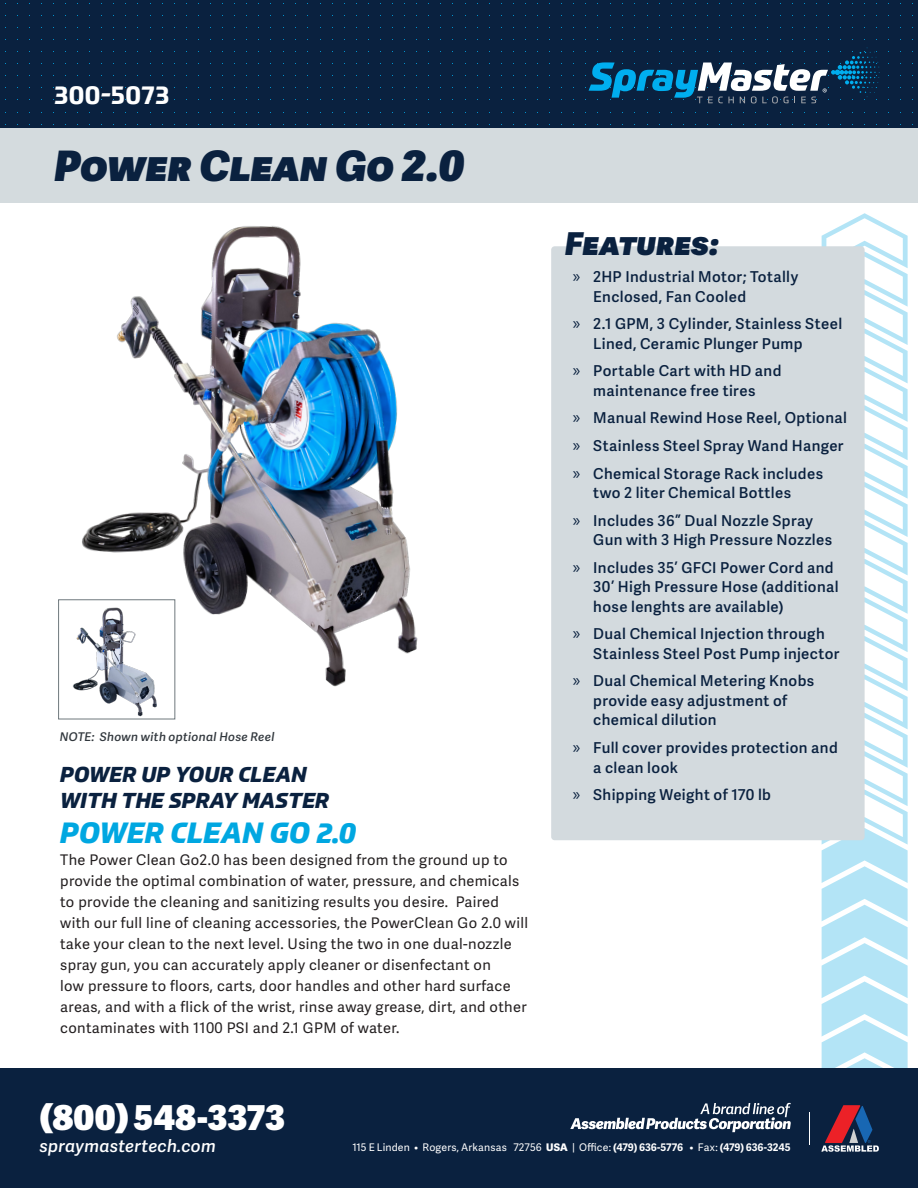
<style>
.page{position:relative;width:918px;height:1188px;background:#fff}
.page>*{position:absolute;margin:0;border:0;box-sizing:border-box;transform-origin:0 0}
.t1{font:italic 800 42px "Adelle Sans";color:#0a213f}
.t2{font:800 34.35px "Adelle Sans";letter-spacing:.005em;color:#fff}
.t3{font:italic 800 31.5px "Adelle Sans";letter-spacing:.01em;color:#0a213f}
.t4{font:italic 800 28.5px "Prometo";letter-spacing:.01em;color:#00a7e1}
.t5{font:700 25.5px "Prometo";letter-spacing:.015em;color:#fff}
.t6{font:italic 800 21px/25.5px "Prometo";letter-spacing:.01em;color:#0a213f}
.t7{font:italic 600 17.1px "Adelle Sans";letter-spacing:.01em;color:#fff}
.t8{font:600 15px/19.5px "Adelle Sans";letter-spacing:.025em;color:#0a213f}
.t9{font:14.7px/21px "Adelle Sans";letter-spacing:.025em;color:#231f20}
.t10{font:italic 600 12px "Adelle Sans";letter-spacing:.025em;color:#31373d}
.t11{font:10.5px "Adelle Sans";letter-spacing:.015em;color:#fff}
.s1{font-family:"Myriad Pro";font-weight:400;font-size:18px}
.s2{font-weight:800}
.s3{font-weight:700}
</style>
<div class="page">
<div style="left:1px;top:1069px;width:917px;height:119px;background:#0a213f"></div>
<div style="left:1px;top:127px;width:917px;height:75px;background:#d4dbde"></div>
<div style="left:1px;top:0;width:917px;height:127px;background:#0a213f"></div>
<svg style="left:585px;top:62px;width:143px;height:41px"></svg>
<svg style="left:852px;top:48px;width:28px;height:52px"></svg>
<svg style="left:728px;top:60px;width:127px;height:43px"></svg>
<svg style="left:570px;top:1118px;width:91px;height:11px"></svg>
<svg style="left:661px;top:1103px;width:95px;height:29px"></svg>
<svg style="left:756px;top:1103px;width:35px;height:26px"></svg>
<svg style="left:821px;top:213px;width:87px;height:939px"></svg>
<hr style="left:809px;top:1112px;width:1px;height:33px;background:#fff">
<div style="left:551px;top:246px;width:314px;height:594px;background:#d3dade;border-radius:4px"></div>
<img style="left:82px;top:226px;width:336px;height:478px">
<img style="left:73px;top:601px;width:100px;height:116px">
<div style="left:58px;top:599px;width:117px;height:120px;border:1px solid #6f787d"></div>
<p class="t5" style="left:55px;top:79px;width:116px">300-5073</p>
<p class="t1" style="left:55px;top:139px;width:412px">Power Clean Go 2.0</p>
<p class="t10" style="left:60px;top:728px;width:216px">NOTE: Shown with optional Hose Reel</p>
<p class="t6" style="left:60px;top:762px;width:270px">POWER UP YOUR CLEAN<br>WITH THE SPRAY MASTER</p>
<p class="t4" style="left:60px;top:815px;width:298px">POWER CLEAN GO 2.0</p>
<p class="t9" style="left:60px;top:850px;width:469px">The Power Clean Go2.0 has been designed from the ground up to provide the optimal combination of water, pressure, and chemicals to provide the cleaning and sanitizing results you desire. Paired with our full line of cleaning accessories, the PowerClean Go 2.0 will take your clean to the next level. Using the two in one dual-nozzle spray gun, you can accurately apply cleaner or disenfectant on<br>low pressure to floors, carts, door handles and other hard surface areas, and with a flick of the wrist, rinse away grease, dirt, and other contaminates with 1100 PSI and 2.1 GPM of water.</p>
<p class="t2" style="left:40px;top:1095px;width:247px">(800) 548-3373</p>
<p class="t3" style="left:565px;top:223px;width:156px">Features:</p>
<p class="t8" style="left:593px;top:266px;width:206px;text-indent:-20px"><span class="s1">»</span> 2HP Industrial Motor; Totally<br>Enclosed, Fan Cooled</p>
<p class="t8" style="left:593px;top:313px;width:250px;text-indent:-20px"><span class="s1">»</span> 2.1 GPM, 3 Cylinder, Stainless Steel<br>Lined, Ceramic Plunger Pump</p>
<p class="t8" style="left:573px;top:361px;width:210px;text-align:center"><span class="s1">»</span> Portable Cart with HD and maintenance free tires</p>
<p class="t8" style="left:573px;top:408px;width:276px"><span class="s1">»</span> Manual Rewind Hose Reel, Optional</p>
<p class="t8" style="left:573px;top:435px;width:272px"><span class="s1">»</span> Stainless Steel Spray Wand Hanger</p>
<p class="t8" style="left:593px;top:463px;width:231px;text-indent:-20px"><span class="s1">»</span> Chemical Storage Rack includes two 2 liter Chemical Bottles</p>
<p class="t8" style="left:593px;top:510px;width:241px;text-indent:-20px"><span class="s1">»</span> Includes 36” Dual Nozzle Spray<br>Gun with 3 High Pressure Nozzles</p>
<p class="t8" style="left:593px;top:557px;width:247px;text-indent:-20px"><span class="s1">»</span> Includes 35’ GFCI Power Cord and<br>30’ High Pressure Hose (additional hose lenghts are available)</p>
<p class="t8" style="left:593px;top:624px;width:248px;text-indent:-20px"><span class="s1">»</span> Dual Chemical Injection through<br>Stainless Steel Post Pump injector</p>
<p class="t8" style="left:593px;top:671px;width:223px;text-indent:-20px"><span class="s1">»</span> Dual Chemical Metering Knobs provide easy adjustment of chemical dilution</p>
<p class="t8" style="left:593px;top:737px;width:246px;text-indent:-20px"><span class="s1">»</span> Full cover provides protection and a clean look</p>
<p class="t8" style="left:573px;top:784px;width:200px"><span class="s1">»</span> Shipping Weight of 170 lb</p>
<p class="t7" style="left:40px;top:1134px;width:178px">spraymastertech.com</p>
<p class="t11" style="left:352px;top:1141px;width:440px">115 E Linden • Rogers, Arkansas 72756 <span class="s2">USA</span> | Office: <span class="s3">(479) 636-5776</span> • Fax: <span class="s3">(479) 636-3245</span></p>
</div>
